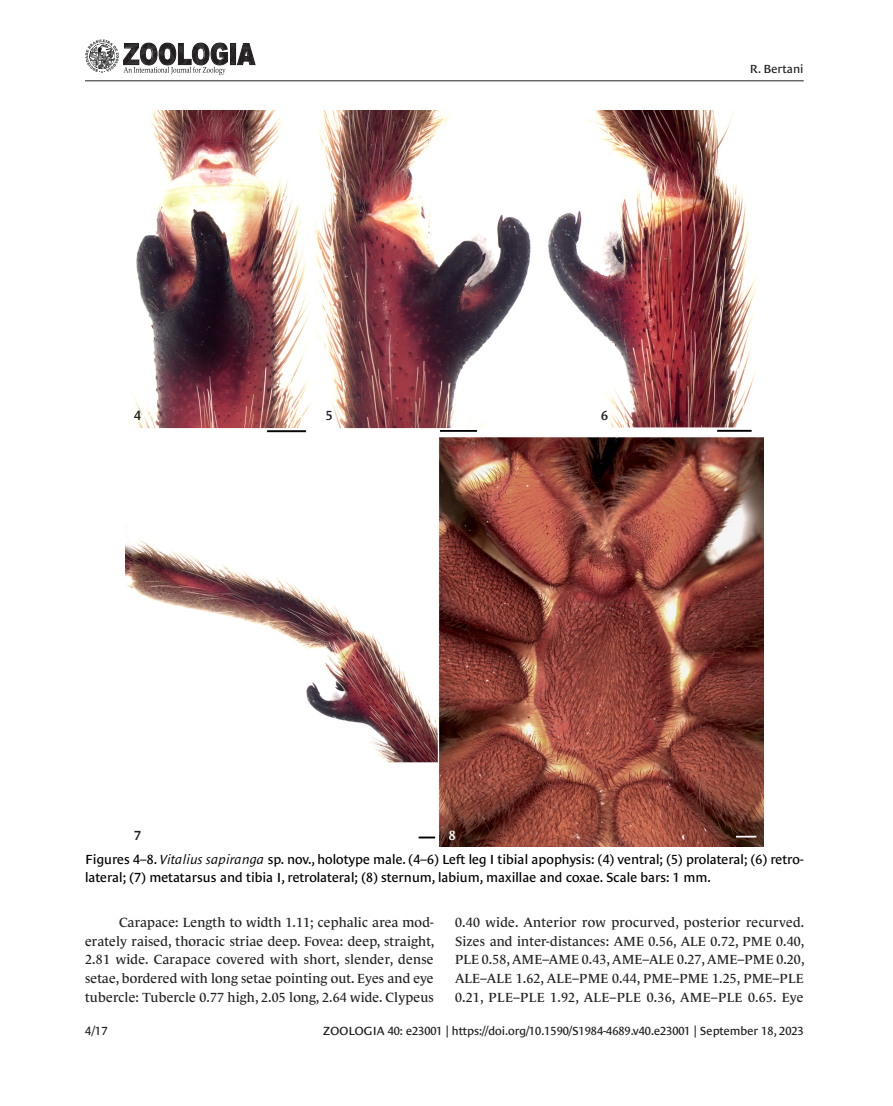
<style>
.page{position:relative;width:893px;height:1106px;background:#fff}
.page>*{position:absolute;margin:0;border:0;box-sizing:border-box;transform-origin:0 0}
.t1{font:13.5px/18.8px "Le Monde Journal Std";letter-spacing:.01em;color:#222;text-align:justify}
.Figure_caption{font:13.5px/18px "Le Monde Sans Std";color:#000}
.t2{font:600 13.5px "Le Monde Sans Std";color:#231f20}
.t3{font:600 13.5px "Le Monde Sans Std";color:#fff}
.t4{font:12px "Le Monde Sans Std";color:#231f20}
.s1{font-style:italic}
</style>
<div class="page">
<img style="left:125px;top:111px;width:638px;height:735px">
<hr style="left:85px;top:80px;width:719px;height:1px;background:#231f20">
<svg style="left:85px;top:39px;width:170px;height:36px"></svg>
<p class="t2" style="left:134px;top:408px;width:8px">4</p>
<p class="t2" style="left:326px;top:408px;width:8px">5</p>
<p class="t2" style="left:601px;top:408px;width:8px">6</p>
<p class="t4" style="left:750px;top:62px;width:55px">R. Bertani</p>
<p class="t2" style="left:134px;top:827px;width:8px">7</p>
<p class="t3" style="left:449px;top:827px;width:8px">8</p>
<p class="Figure_caption" style="left:85px;top:850px;width:720px">Figures 4–8. <span class="s1">Vitalius sapiranga</span> sp. nov., holotype male. (4–6) Left leg I tibial apophysis: (4) ventral; (5) prolateral; (6) retro&shy;lateral; (7) metatarsus and tibia I, retrolateral; (8) sternum, labium, maxillae and coxae. Scale bars: 1 mm.</p>
<p class="t1" style="left:85px;top:912px;width:351px;text-indent:34px">Carapace: Length to width 1.11; cephalic area mod&shy;erately raised, thoracic striae deep. Fovea: deep, straight, 2.81 wide. Carapace covered with short, slender, dense setae, bordered with long setae pointing out. Eyes and eye tubercle: Tubercle 0.77 high, 2.05 long, 2.64 wide. Clypeus</p>
<p class="t1" style="left:455px;top:912px;width:351px">0.40 wide. Anterior row procurved, posterior recurved.<br>Sizes and inter-distances: AME 0.56, ALE 0.72, PME 0.40, PLE 0.58, AME–AME 0.43, AME–ALE 0.27, AME–PME 0.20, ALE–ALE 1.62, ALE–PME 0.44, PME–PME 1.25, PME–PLE 0.21, PLE–PLE 1.92, ALE–PLE 0.36, AME–PLE 0.65. Eye</p>
<p class="t4" style="left:85px;top:1023px;width:24px">4/17</p>
<p class="t4" style="left:323px;top:1023px;width:482px">ZOOLOGIA 40: e23001 | https://doi.org/10.1590/S1984-4689.v40.e23001 | September 18, 2023</p>
</div>
